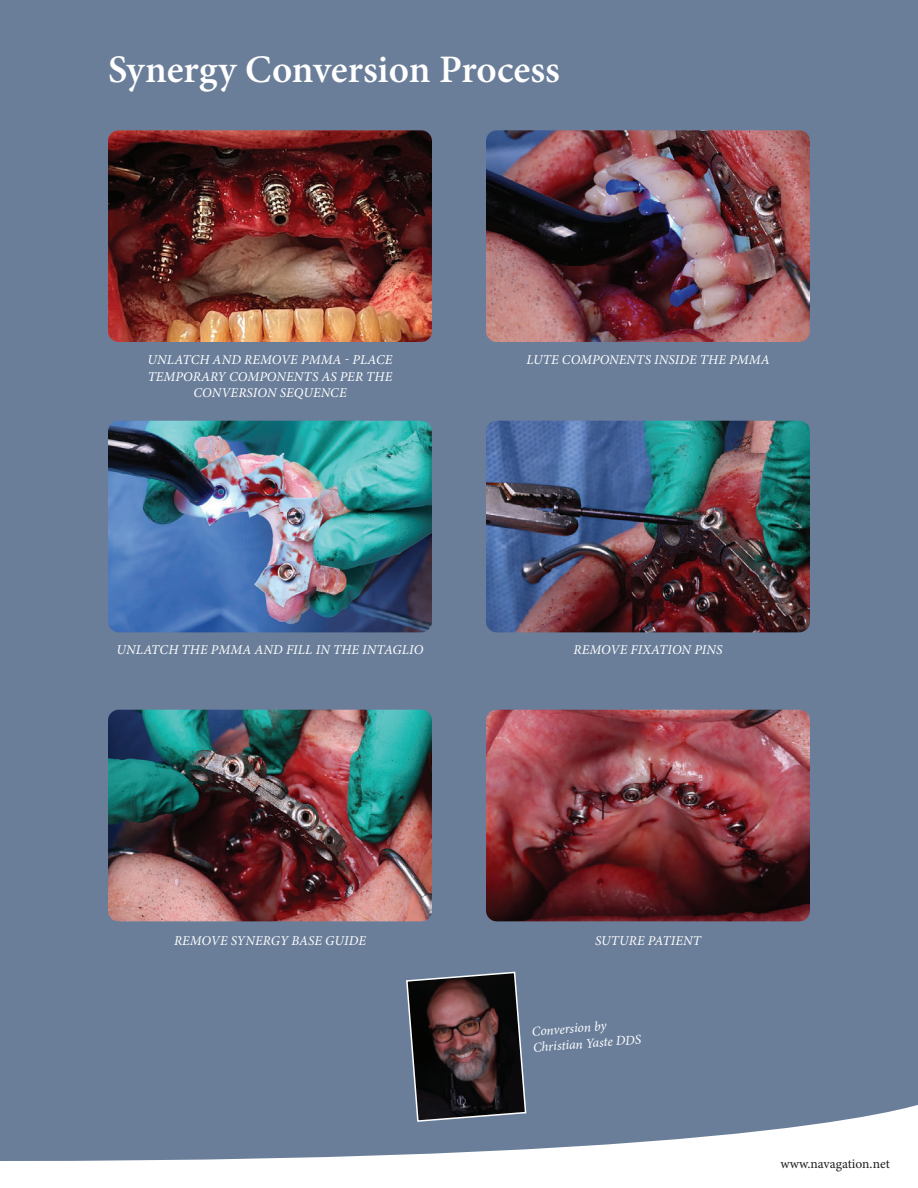
<style>
.page{position:relative;width:918px;height:1188px;background:#6a7e9a}
.page>*{position:absolute;margin:0;border:0;box-sizing:border-box;transform-origin:0 0}
.t1{font:600 39px "Minion Pro";letter-spacing:-.005em;color:#fff}
.t2{font:italic 13.5px/16.2px "Minion Pro";letter-spacing:.01em;color:#fff;text-align:center}
.t3{font:13.5px "Minion Pro";color:#231f20}
</style>
<div class="page">
<svg style="left:0;top:1105px;width:918px;height:83px;fill:#fff"></svg>
<img style="left:108px;top:130px;width:324px;height:212px">
<img style="left:486px;top:130px;width:324px;height:212px">
<img style="left:108px;top:421px;width:324px;height:211px">
<img style="left:486px;top:421px;width:324px;height:211px">
<img style="left:108px;top:710px;width:324px;height:211px">
<img style="left:486px;top:710px;width:324px;height:211px">
<svg style="left:405px;top:971px;width:122px;height:152px"></svg>
<p class="t1" style="left:108px;top:43px;width:453px">Synergy Conversion Process</p>
<p class="t2" style="left:148px;top:352px;width:246px">UNLATCH AND REMOVE PMMA - PLACE</p>
<p class="t2" style="left:526px;top:352px;width:245px">LUTE COMPONENTS INSIDE THE PMMA</p>
<p class="t2" style="left:148px;top:368px;width:246px">TEMPORARY COMPONENTS AS PER THE<br>CONVERSION SEQUENCE</p>
<p class="t2" style="left:117px;top:641px;width:308px">UNLATCH THE PMMA AND FILL IN THE INTAGLIO</p>
<p class="t2" style="left:574px;top:641px;width:150px">REMOVE FIXATION PINS</p>
<p class="t2" style="left:174px;top:932px;width:193px">REMOVE SYNERGY BASE GUIDE</p>
<p class="t2" style="left:595px;top:932px;width:107px">SUTURE PATIENT</p>
<p class="t2" style="left:531px;top:1023px;width:76px;rotate:-4deg">Conversion by</p>
<p class="t2" style="left:533px;top:1039px;width:110px;rotate:-4deg">Christian Yaste DDS</p>
<p class="t3" style="left:780px;top:1154px;width:111px">www.navagation.net</p>
</div>
